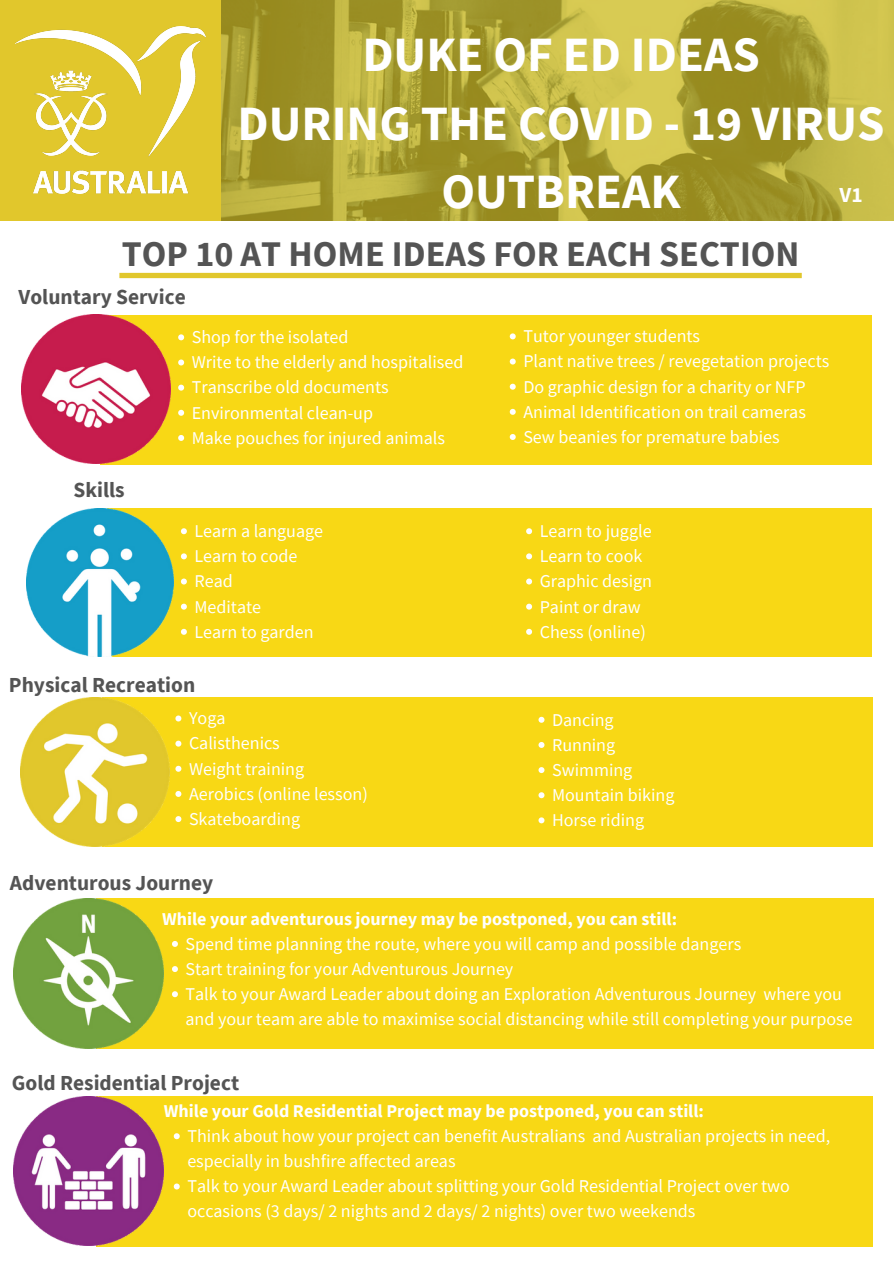
<style>
.page{position:relative;width:894px;height:1264px;background:#fff}
.page>*{position:absolute;margin:0;border:0;box-sizing:border-box;transform-origin:0 0}
.t1{font:700 49.2px/68.7px "Source Sans Pro";color:#fff;text-align:center}
.t2{font:700 36px "Source Sans Pro";color:#545454}
.t3{font:700 21.3px "Source Sans Pro";color:#545454}
.t4{font:700 21.3px "Source Sans Pro";color:#fff}
.t5{font:18px/25.2px "Source Sans Pro";color:#fff}
.t6{font:700 18px "Source Sans Pro";color:#fff}
</style>
<div class="page">
<img style="left:221px;top:0;width:672px;height:220px">
<div style="left:0;top:0;width:221px;height:221px;background:#e1c72c"></div>
<img style="left:15px;top:26px;width:190px;height:168px">
<div style="left:107px;top:508px;width:764px;height:148px;background:#f8d815"></div>
<img style="left:26px;top:508px;width:148px;height:148px">
<div style="left:100px;top:315px;width:771px;height:149px;background:#f8d815"></div>
<img style="left:22px;top:315px;width:148px;height:148px">
<svg style="left:178px;top:334px;width:6px;height:6px"></svg>
<svg style="left:178px;top:359px;width:6px;height:6px"></svg>
<svg style="left:178px;top:384px;width:6px;height:6px"></svg>
<svg style="left:178px;top:410px;width:6px;height:6px"></svg>
<svg style="left:178px;top:435px;width:6px;height:6px"></svg>
<svg style="left:509px;top:333px;width:6px;height:6px"></svg>
<svg style="left:509px;top:358px;width:6px;height:6px"></svg>
<svg style="left:509px;top:384px;width:6px;height:5px"></svg>
<svg style="left:509px;top:409px;width:6px;height:6px"></svg>
<svg style="left:509px;top:434px;width:6px;height:6px"></svg>
<svg style="left:181px;top:528px;width:6px;height:6px"></svg>
<svg style="left:181px;top:553px;width:6px;height:6px"></svg>
<svg style="left:181px;top:578px;width:6px;height:6px"></svg>
<svg style="left:181px;top:603px;width:6px;height:6px"></svg>
<svg style="left:181px;top:629px;width:6px;height:5px"></svg>
<div style="left:102px;top:697px;width:769px;height:149px;background:#f8d815"></div>
<img style="left:21px;top:697px;width:148px;height:149px">
<div style="left:119px;top:273px;width:682px;height:5px;background:#e1c72c"></div>
<svg style="left:526px;top:528px;width:6px;height:6px"></svg>
<svg style="left:526px;top:553px;width:6px;height:6px"></svg>
<svg style="left:526px;top:578px;width:6px;height:6px"></svg>
<svg style="left:526px;top:603px;width:6px;height:6px"></svg>
<svg style="left:526px;top:629px;width:6px;height:5px"></svg>
<svg style="left:175px;top:715px;width:6px;height:6px"></svg>
<svg style="left:175px;top:740px;width:6px;height:6px"></svg>
<svg style="left:175px;top:765px;width:6px;height:6px"></svg>
<svg style="left:175px;top:791px;width:6px;height:6px"></svg>
<svg style="left:175px;top:816px;width:6px;height:6px"></svg>
<svg style="left:538px;top:716px;width:6px;height:6px"></svg>
<svg style="left:538px;top:742px;width:6px;height:6px"></svg>
<svg style="left:538px;top:767px;width:6px;height:6px"></svg>
<svg style="left:538px;top:792px;width:6px;height:6px"></svg>
<svg style="left:538px;top:817px;width:6px;height:6px"></svg>
<div style="left:96px;top:898px;width:777px;height:150px;background:#f8d815"></div>
<img style="left:14px;top:898px;width:149px;height:150px">
<div style="left:96px;top:1096px;width:775px;height:150px;background:#f8d815"></div>
<img style="left:14px;top:1096px;width:149px;height:149px">
<svg style="left:172px;top:941px;width:6px;height:5px"></svg>
<svg style="left:172px;top:966px;width:6px;height:6px"></svg>
<svg style="left:172px;top:991px;width:6px;height:6px"></svg>
<svg style="left:174px;top:1133px;width:6px;height:6px"></svg>
<svg style="left:174px;top:1183px;width:6px;height:6px"></svg>
<h1 class="t1" style="left:237px;top:19px;width:648px">DUKE OF ED IDEAS<br>DURING THE COVID - 19 VIRUS<br>OUTBREAK</h1>
<p class="t4" style="left:839px;top:181px;width:25px">V1</p>
<h2 class="t2" style="left:122px;top:231px;width:679px">TOP 10 AT HOME IDEAS FOR EACH SECTION</h2>
<p class="t3" style="left:18px;top:283px;width:169px">Voluntary Service</p>
<p class="t3" style="left:74px;top:476px;width:53px">Skills</p>
<p class="t5" style="left:192px;top:324px;width:273px">Shop for the isolated<br>Write to the elderly and hospitalised<br>Transcribe old documents<br>Environmental clean-up<br>Make pouches for injured animals</p>
<p class="t5" style="left:523px;top:323px;width:307px">Tutor younger students<br>Plant native trees / revegetation projects Do graphic design for a charity or NFP Animal Identification on trail cameras Sew beanies for premature babies</p>
<p class="t5" style="left:194px;top:518px;width:130px">Learn a language<br>Learn to code<br>Read<br>Meditate<br>Learn to garden</p>
<p class="t5" style="left:539px;top:518px;width:114px">Learn to juggle<br>Learn to cook<br>Graphic design<br>Paint or draw<br>Chess (online)</p>
<p class="t3" style="left:9px;top:671px;width:188px">Physical Recreation</p>
<p class="t5" style="left:189px;top:705px;width:180px">Yoga<br>Calisthenics<br>Weight training<br>Aerobics (online lesson)<br>Skateboarding</p>
<p class="t5" style="left:552px;top:706px;width:124px">Dancing<br>Running<br>Swimming<br>Mountain biking<br>Horse riding</p>
<p class="t3" style="left:10px;top:868px;width:205px">Adventurous Journey</p>
<p class="t6" style="left:162px;top:906px;width:516px">While your adventurous journey may be postponed, you can still:</p>
<p class="t5" style="left:185px;top:930px;width:668px">Spend time planning the route, where you will camp and possible dangers<br>Start training for your Adventurous Journey<br>Talk to your Award Leader about doing an Exploration Adventurous Journey where you and your team are able to maximise social distancing while still completing your purpose</p>
<p class="t3" style="left:12px;top:1068px;width:229px">Gold Residential Project</p>
<p class="t6" style="left:164px;top:1099px;width:541px">While your Gold Residential Project may be postponed, you can still:</p>
<p class="t5" style="left:187px;top:1122px;width:644px">Think about how your project can benefit Australians and Australian projects in need, especially in bushfire affected areas<br>Talk to your Award Leader about splitting your Gold Residential Project over two occasions (3 days/ 2 nights and 2 days/ 2 nights) over two weekends</p>
</div>
